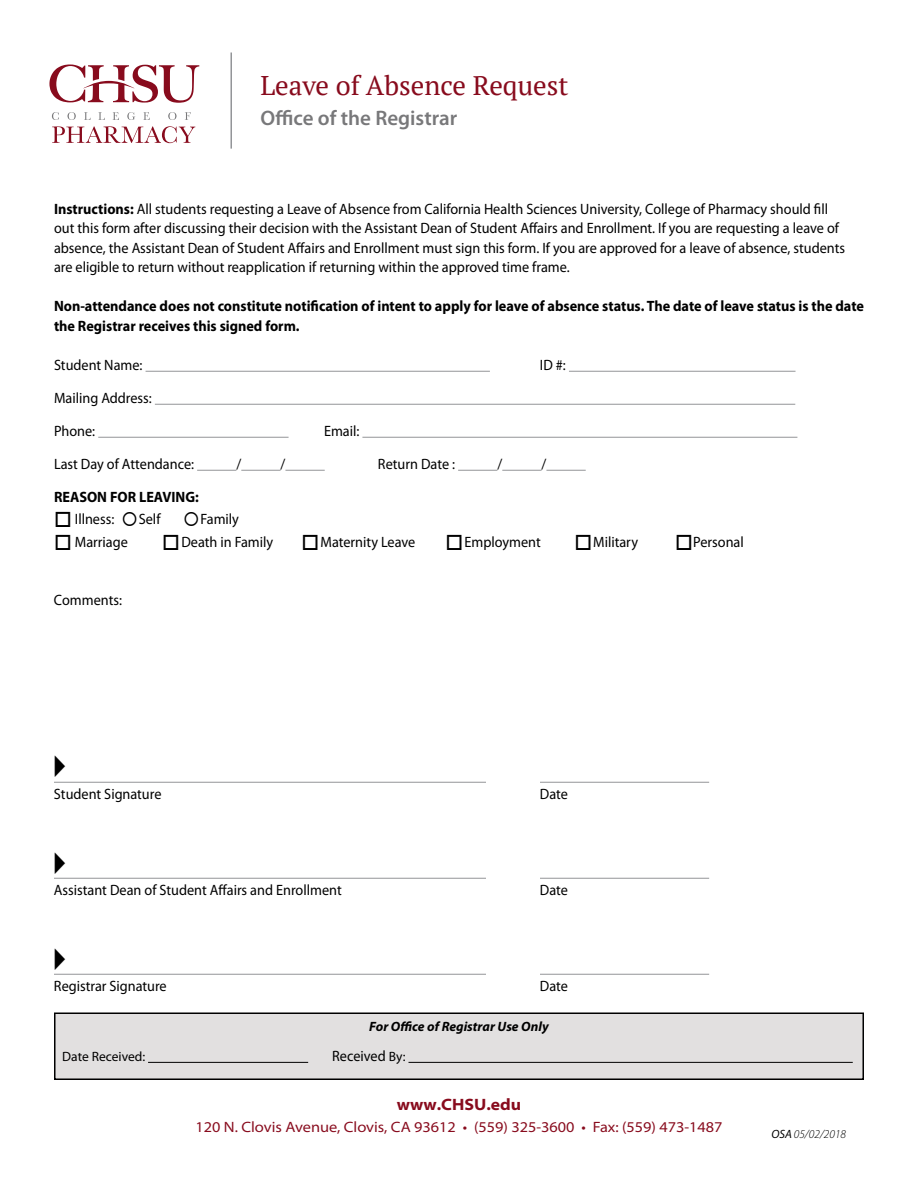
<style>
.page{position:relative;width:918px;height:1188px;background:#fff}
.page>*{position:absolute;margin:0;border:0;box-sizing:border-box;transform-origin:0 0}
.t1{font:27px "PT Serif";color:#880b1d}
.t2{font:600 21px "Myriad Pro";color:#78787a}
.t3{font:700 semi-expanded 16.5px "Myriad Pro";color:#880b1d}
.t4{font:15px/19.5px "Myriad Pro";color:#000;scale:.95 1}
.t5{font:700 15px/19.5px "Myriad Pro";color:#000;scale:.95 1}
.t6{font:semi-expanded 15px "Myriad Pro";color:#880b1d}
.t7{font:italic 700 13.5px "Myriad Pro";color:#000}
.t8{font:13.5px "Myriad Pro";color:#000}
.t9{font:italic 300 12px "Myriad Pro";color:#000}
.s1{font-weight:700}
.s2{font-size:13.5px}
.s3{font-weight:400}
</style>
<div class="page">
<div style="left:55px;top:1013px;width:808px;height:66px;background:#e2e0e0"></div>
<div style="left:54px;top:1012px;width:810px;height:68px;border:2px solid #000"></div>
<hr style="left:409px;top:1062px;width:444px;height:1px;background:#000">
<hr style="left:148px;top:1062px;width:160px;height:1px;background:#000">
<hr style="left:230px;top:52px;width:2px;height:97px;background:#939598">
<hr style="left:540px;top:974px;width:169px;height:1px;background:#939598">
<hr style="left:54px;top:974px;width:432px;height:1px;background:#939598">
<hr style="left:540px;top:878px;width:169px;height:1px;background:#939598">
<hr style="left:54px;top:878px;width:432px;height:1px;background:#939598">
<hr style="left:540px;top:782px;width:169px;height:1px;background:#939598">
<hr style="left:54px;top:782px;width:432px;height:1px;background:#939598">
<hr style="left:546px;top:470px;width:40px;height:1px;background:#939598">
<hr style="left:502px;top:470px;width:40px;height:1px;background:#939598">
<hr style="left:458px;top:470px;width:39px;height:1px;background:#939598">
<hr style="left:285px;top:470px;width:40px;height:1px;background:#939598">
<hr style="left:241px;top:470px;width:40px;height:1px;background:#939598">
<hr style="left:197px;top:470px;width:39px;height:1px;background:#939598">
<hr style="left:362px;top:437px;width:435px;height:1px;background:#939598">
<hr style="left:98px;top:437px;width:191px;height:1px;background:#939598">
<hr style="left:155px;top:404px;width:640px;height:1px;background:#939598">
<hr style="left:569px;top:371px;width:227px;height:1px;background:#939598">
<hr style="left:146px;top:371px;width:344px;height:1px;background:#939598">
<svg style="left:49px;top:64px;width:150px;height:39px"></svg>
<svg style="left:52px;top:126px;width:143px;height:17px"></svg>
<svg style="left:52px;top:112px;width:7px;height:8px"></svg>
<svg style="left:67px;top:112px;width:9px;height:8px"></svg>
<svg style="left:84px;top:112px;width:7px;height:8px"></svg>
<svg style="left:98px;top:112px;width:7px;height:8px"></svg>
<svg style="left:113px;top:112px;width:6px;height:8px"></svg>
<svg style="left:127px;top:112px;width:8px;height:8px"></svg>
<svg style="left:143px;top:112px;width:7px;height:8px"></svg>
<svg style="left:168px;top:112px;width:9px;height:8px"></svg>
<svg style="left:185px;top:112px;width:6px;height:8px"></svg>
<p class="t1" style="left:260px;top:68px;width:310px">Leave of Absence Request</p>
<p class="t2" style="left:260px;top:104px;width:198px">Ofce of the Registrar</p>
<p class="t4" style="left:54px;top:199px;width:834px"><span class="s1">Instructions:</span> All students requesting a Leave of Absence from California Health Sciences University, College of Pharmacy should fll out this form after discussing their decision with the Assistant Dean of Student Afairs and Enrollment. If you are requesting a leave of absence, the Assistant Dean of Student Afairs and Enrollment must sign this form. If you are approved for a leave of absence, students are eligible to return without reapplication if returning within the approved time frame.</p>
<p class="t5" style="left:54px;top:296px;width:854px">Non-attendance does not constitute notifcation of intent to apply for leave of absence status. The date of leave status is the date the Registrar receives this signed form.</p>
<p class="t4" style="left:54px;top:355px;width:95px">Student Name:</p>
<p class="t4" style="left:540px;top:355px;width:29px">ID #:</p>
<p class="t4" style="left:54px;top:388px;width:105px">Mailing Address:</p>
<p class="t4" style="left:54px;top:421px;width:45px">Phone:</p>
<p class="t4" style="left:54px;top:454px;width:149px">Last Day of Attendance:</p>
<p class="t4" style="left:236px;top:454px;width:7px">/</p>
<p class="t4" style="left:281px;top:454px;width:7px">/</p>
<p class="t5" style="left:54px;top:486px;width:154px">REASON FOR LEAVING:</p>
<p class="t4" style="left:54px;top:509px;width:196px">□ Illness: ○ Self ○ Family</p>
<p class="t4" style="left:54px;top:532px;width:79px">□ Marriage</p>
<p class="t4" style="left:162px;top:532px;width:119px">□ Death in Family</p>
<p class="t4" style="left:324px;top:421px;width:39px">Email:</p>
<p class="t4" style="left:378px;top:454px;width:83px">Return Date :</p>
<p class="t4" style="left:497px;top:454px;width:7px">/</p>
<p class="t4" style="left:542px;top:454px;width:7px">/</p>
<p class="t4" style="left:302px;top:532px;width:121px">□ Maternity Leave</p>
<p class="t4" style="left:446px;top:532px;width:102px">□ Employment</p>
<p class="t4" style="left:574px;top:532px;width:68px">□ Military</p>
<p class="t4" style="left:675px;top:532px;width:74px">□ Personal</p>
<p class="t4" style="left:54px;top:590px;width:73px">Comments:</p>
<p class="t4" style="left:54px;top:784px;width:115px">Student Signature</p>
<p class="t4" style="left:540px;top:784px;width:31px">Date</p>
<p class="t4" style="left:54px;top:880px;width:304px">Assistant Dean of Student Afairs and Enrollment</p>
<p class="t4" style="left:540px;top:880px;width:31px">Date</p>
<p class="t4" style="left:54px;top:976px;width:120px">Registrar Signature</p>
<p class="t8" style="left:62px;top:1048px;width:84px">Date Received:</p>
<p class="t4" style="left:540px;top:976px;width:31px">Date</p>
<p class="t7" style="left:369px;top:1018px;width:181px">For Ofce of Registrar Use Only</p>
<p class="t4" style="left:332px;top:1046px;width:79px">Received <span class="s2">By:</span></p>
<p class="t3" style="left:397px;top:1094px;width:126px">www.CHSU.edu</p>
<p class="t6" style="left:195px;top:1118px;width:529px">120 N. Clovis Avenue, Clovis, CA 93612 • (559) 325-3600 • Fax: (559) 473-1487</p>
<p class="t9" style="left:771px;top:1127px;width:76px"><span class="s3">OSA</span> 05/02/2018</p>
</div>
